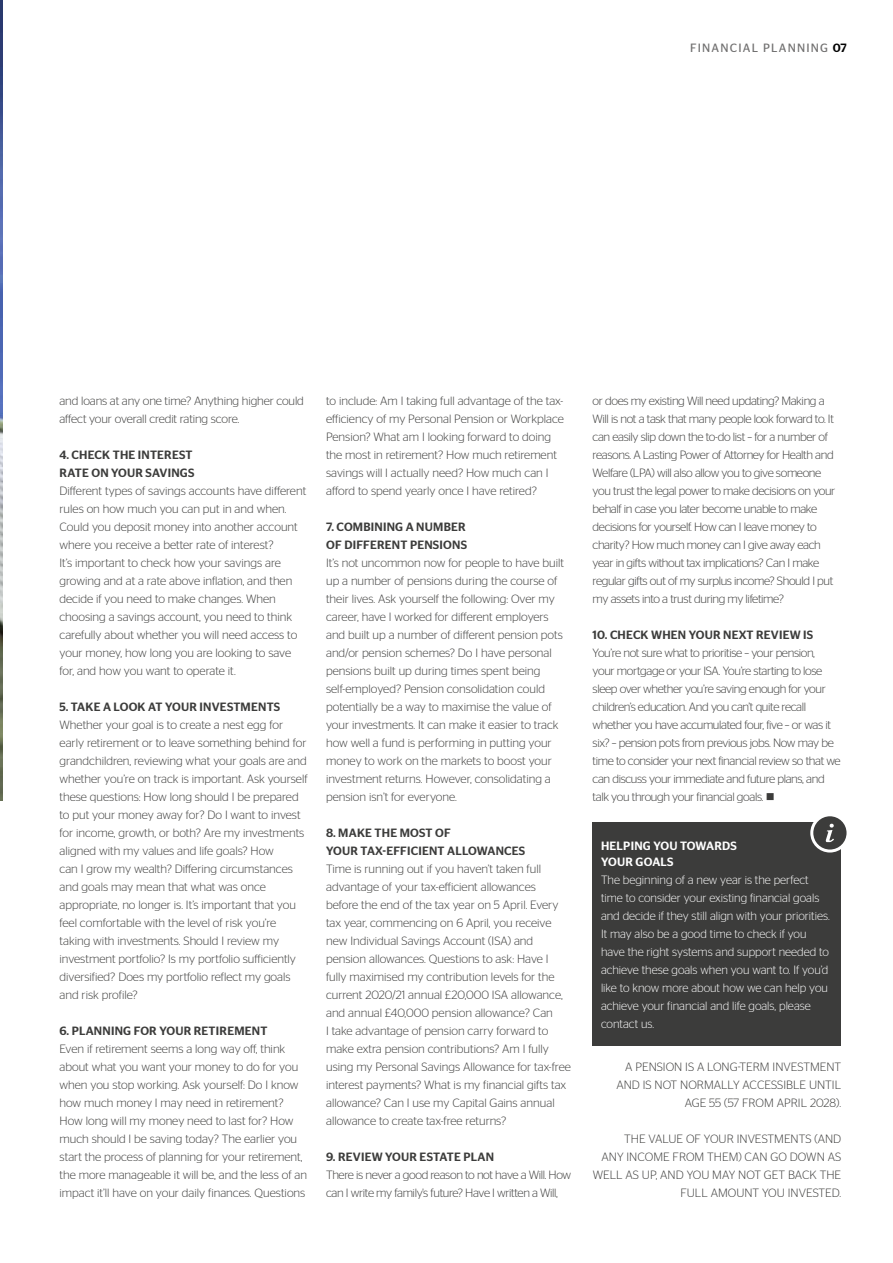
<style>
.page{position:relative;width:893px;height:1263px;background:#fff}
.page>*{position:absolute;margin:0;border:0;box-sizing:border-box;transform-origin:0 0}
.t1{font:300 12px/18px "Stag Sans";color:#3c3c3b}
.t2{font:300 12px/18px "Stag Sans";letter-spacing:-.03em;color:#3c3c3b}
.t3{font:300 12px/18px "Stag Sans";color:#fff}
.t4{font:500 12px/18px "Stag Sans";letter-spacing:.02em;color:#3c3c3b}
.t5{font:500 12px/16.5px "Stag Sans";letter-spacing:.02em;color:#fff}
.t6{font:12px "Stag Sans";letter-spacing:.1em;color:#706f6f}
.s1{font-weight:500;color:#000}
</style>
<div class="page">
<img style="left:0;top:0;width:2px;height:801px">
<div style="left:592px;top:822px;width:249px;height:224px;background:#3c3c3b"></div>
<div style="left:812px;top:815px;width:36px;height:36px;background:#3c3c3b;border-radius:50%"></div>
<div style="left:810px;top:813px;width:39px;height:39px;border:3px solid #fff;border-radius:50%"></div>
<svg style="left:826px;top:824px;width:8px;height:18px"></svg>
<p class="t6" style="left:690px;top:41px;width:158px">FINANCIAL PLANNING <span class="s1">07</span></p>
<p class="t1" style="left:60px;top:392px;width:246px">and loans at any one time? Anything higher could affect your overall credit rating score.</p>
<p class="t4" style="left:60px;top:446px;width:137px">4. CHECK THE INTEREST<br>RATE ON YOUR SAVINGS</p>
<p class="t1" style="left:60px;top:482px;width:248px">Different types of savings accounts have different rules on how much you can put in and when.<br>Could you deposit money into another account where you receive a better rate of interest?<br>It’s important to check how your savings are growing and at a rate above inflation, and then decide if you need to make changes. When choosing a savings account, you need to think carefully about whether you will need access to your money, how long you are looking to save for, and how you want to operate it.</p>
<p class="t4" style="left:60px;top:698px;width:222px">5. TAKE A LOOK AT YOUR INVESTMENTS</p>
<p class="t1" style="left:60px;top:716px;width:250px">Whether your goal is to create a nest egg for early retirement or to leave something behind for grandchildren, reviewing what your goals are and whether you’re on track is important. Ask yourself these questions: How long should I be prepared to put your money away for? Do I want to invest for income, growth, or both? Are my investments aligned with my values and life goals? How<br>can I grow my wealth? Differing circumstances and goals may mean that what was once appropriate, no longer is. It’s important that you feel comfortable with the level of risk you’re taking with investments. Should I review my investment portfolio? Is my portfolio sufficiently diversified? Does my portfolio reflect my goals and risk profile?</p>
<p class="t4" style="left:60px;top:1022px;width:209px">6. PLANNING FOR YOUR RETIREMENT</p>
<p class="t1" style="left:60px;top:1040px;width:249px">Even if retirement seems a long way off, think about what you want your money to do for you when you stop working. Ask yourself: Do I know how much money I may need in retirement?<br>How long will my money need to last for? How much should I be saving today? The earlier you start the process of planning for your retirement, the more manageable it will be, and the less of an impact it’ll have on your daily finances. Questions</p>
<p class="t1" style="left:326px;top:392px;width:239px">to include: Am I taking full advantage of the tax&shy;efficiency of my Personal Pension or Workplace Pension? What am I looking forward to doing the most in retirement? How much retirement savings will I actually need? How much can I afford to spend yearly once I have retired?</p>
<p class="t4" style="left:326px;top:518px;width:143px">7. COMBINING A NUMBER<br>OF DIFFERENT PENSIONS</p>
<p class="t1" style="left:326px;top:554px;width:240px">It’s not uncommon now for people to have built up a number of pensions during the course of their lives. Ask yourself the following: Over my career, have I worked for different employers and built up a number of different pension pots and/or pension schemes? Do I have personal pensions built up during times spent being self-employed? Pension consolidation could potentially be a way to maximise the value of your investments. It can make it easier to track how well a fund is performing in putting your money to work on the markets to boost your investment returns. However, consolidating a pension isn’t for everyone.</p>
<p class="t4" style="left:326px;top:824px;width:201px">8. MAKE THE MOST OF<br>YOUR TAX-EFFICIENT ALLOWANCES</p>
<p class="t1" style="left:326px;top:860px;width:246px">Time is running out if you haven’t taken full advantage of your tax-efficient allowances before the end of the tax year on 5 April. Every tax year, commencing on 6 April, you receive new Individual Savings Account (ISA) and pension allowances. Questions to ask: Have I fully maximised my contribution levels for the current 2020/21 annual £20,000 ISA allowance, and annual £40,000 pension allowance? Can<br>I take advantage of pension carry forward to make extra pension contributions? Am I fully using my Personal Savings Allowance for tax-free interest payments? What is my financial gifts tax allowance? Can I use my Capital Gains annual allowance to create tax-free returns?</p>
<p class="t4" style="left:326px;top:1148px;width:170px">9. REVIEW YOUR ESTATE PLAN</p>
<p class="t2" style="left:326px;top:1166px;width:247px">There is never a good reason to not have a Will. How can I write my family's future? Have I written a Will,</p>
<p class="t2" style="left:593px;top:392px;width:244px">or does my existing Will need updating? Making a Will is not a task that many people look forward to. It can easily slip down the to-do list – for a number of reasons. A Lasting Power of Attorney for Health and Welfare (LPA) will also allow you to give someone you trust the legal power to make decisions on your behalf in case you later become unable to make decisions for yourself. How can I leave money to charity? How much money can I give away each year in gifts without tax implications? Can I make regular gifts out of my surplus income? Should I put my assets into a trust during my lifetime?</p>
<p class="t4" style="left:593px;top:626px;width:222px">10. CHECK WHEN YOUR NEXT REVIEW IS</p>
<p class="t2" style="left:593px;top:644px;width:250px">You’re not sure what to prioritise – your pension,<br>your mortgage or your ISA. You’re starting to lose sleep over whether you’re saving enough for your children’s education. And you can’t quite recall whether you have accumulated four, five – or was it six? – pension pots from previous jobs. Now may be time to consider your next financial review so that we can discuss your immediate and future plans, and talk you through your financial goals. ■</p>
<p class="t5" style="left:601px;top:837px;width:137px">HELPING YOU TOWARDS<br>YOUR GOALS</p>
<p class="t3" style="left:601px;top:871px;width:230px">The beginning of a new year is the perfect time to consider your existing financial goals and decide if they still align with your priorities.<br>It may also be a good time to check if you have the right systems and support needed to achieve these goals when you want to. If you’d like to know more about how we can help you achieve your financial and life goals, please contact us.</p>
<p class="t1" style="left:616px;top:1058px;width:226px;text-align:right">A PENSION IS A LONG-TERM INVESTMENT<br>AND IS NOT NORMALLY ACCESSIBLE UNTIL<br>AGE 55 (57 FROM APRIL 2028).</p>
<p class="t1" style="left:593px;top:1130px;width:250px;text-align:right">THE VALUE OF YOUR INVESTMENTS (AND<br>ANY INCOME FROM THEM) CAN GO DOWN AS<br>WELL AS UP, AND YOU MAY NOT GET BACK THE<br>FULL AMOUNT YOU INVESTED.</p>
</div>
